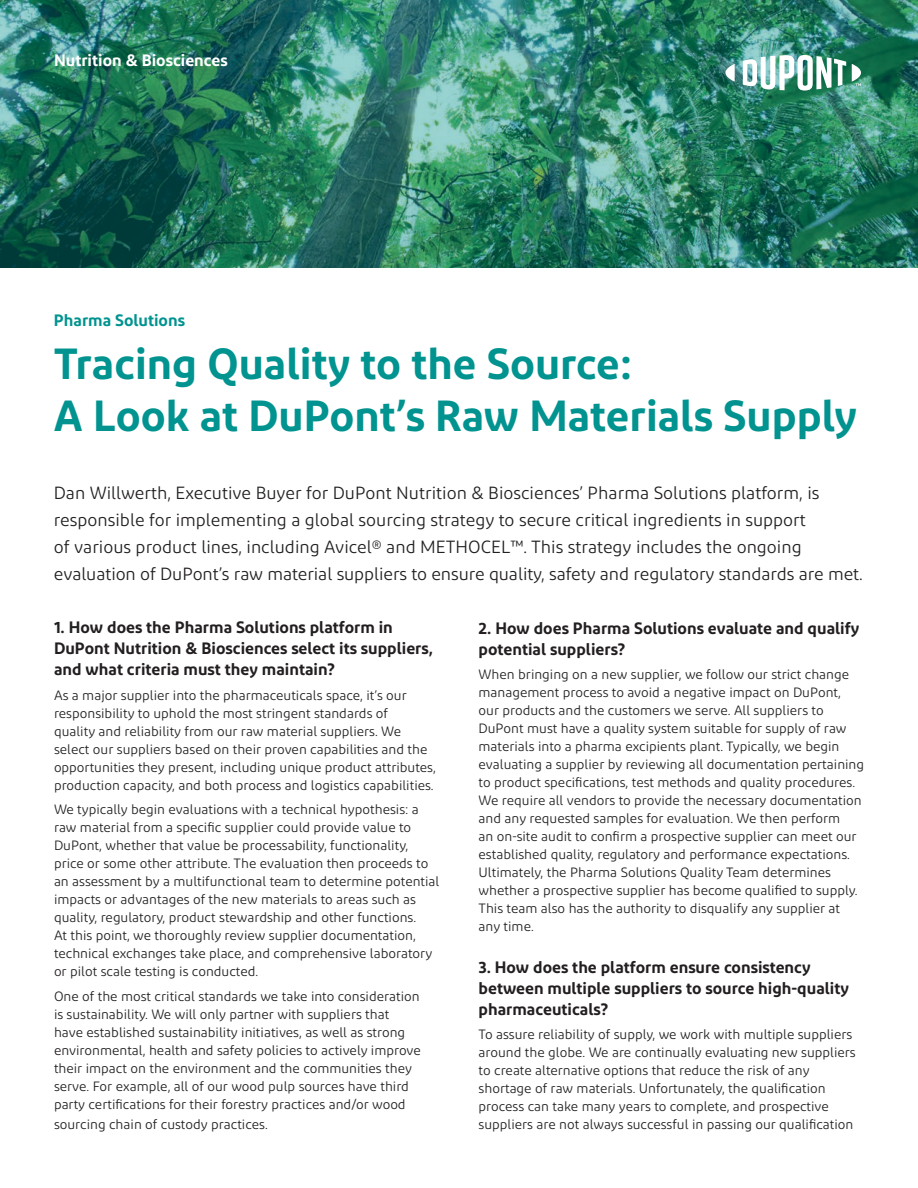
<style>
.page{position:relative;width:918px;height:1188px;background:#fff}
.page>*{position:absolute;margin:0;border:0;box-sizing:border-box;transform-origin:0 0}
.t1{font:600 43.5px/52.5px "Diodrum";color:#00938f}
.t2{font:17.7px/27px "Diodrum";color:#231f20}
.t3{font:600 16.5px/21px "Diodrum";color:#231f20}
.t4{font:600 16.5px "Diodrum";color:#fff}
.t5{font:600 16.5px "Diodrum";color:#00938f}
.t6{font:13.5px/18px "Diodrum";color:#231f20}
</style>
<div class="page">
<img style="left:0;top:0;width:918px;height:268px">
<svg style="left:725px;top:64px;width:10px;height:18px"></svg>
<svg style="left:743px;top:55px;width:103px;height:36px"></svg>
<svg style="left:852px;top:64px;width:9px;height:22px"></svg>
<p class="t4" style="left:54px;top:50px;width:175px">Nutrition &amp; Biosciences</p>
<p class="t5" style="left:54px;top:310px;width:133px">Pharma Solutions</p>
<h1 class="t1" style="left:54px;top:336px;width:805px">Tracing Quality to the Source:<br>A Look at DuPont’s Raw Materials Supply</h1>
<p class="t2" style="left:54px;top:479px;width:810px">Dan Willwerth, Executive Buyer for DuPont Nutrition &amp; Biosciences’ Pharma Solutions platform, is responsible for implementing a global sourcing strategy to secure critical ingredients in support<br>of various product lines, including Avicel® and METHOCEL™. This strategy includes the ongoing evaluation of DuPont’s raw material suppliers to ensure quality, safety and regulatory standards are met.</p>
<p class="t3" style="left:54px;top:616px;width:381px">1. How does the Pharma Solutions platform in<br>DuPont Nutrition &amp; Biosciences select its suppliers, and what criteria must they maintain?</p>
<p class="t6" style="left:54px;top:686px;width:383px">As a major supplier into the pharmaceuticals space, it’s our responsibility to uphold the most stringent standards of<br>quality and reliability from our raw material suppliers. We select our suppliers based on their proven capabilities and the opportunities they present, including unique product attributes, production capacity, and both process and logistics capabilities.</p>
<p class="t6" style="left:54px;top:801px;width:387px">We typically begin evaluations with a technical hypothesis: a raw material from a specific supplier could provide value to DuPont, whether that value be processability, functionality, price or some other attribute. The evaluation then proceeds to an assessment by a multifunctional team to determine potential impacts or advantages of the new materials to areas such as quality, regulatory, product stewardship and other functions.<br>At this point, we thoroughly review supplier documentation, technical exchanges take place, and comprehensive laboratory or pilot scale testing is conducted.</p>
<p class="t6" style="left:54px;top:987px;width:368px">One of the most critical standards we take into consideration is sustainability. We will only partner with suppliers that have established sustainability initiatives, as well as strong environmental, health and safety policies to actively improve their impact on the environment and the communities they serve. For example, all of our wood pulp sources have third party certifications for their forestry practices and/or wood</p>
<p class="t6" style="left:54px;top:1115px;width:215px">sourcing chain of custody practices.</p>
<p class="t3" style="left:479px;top:617px;width:382px">2. How does Pharma Solutions evaluate and qualify potential suppliers?</p>
<p class="t6" style="left:479px;top:665px;width:387px">When bringing on a new supplier, we follow our strict change management process to avoid a negative impact on DuPont, our products and the customers we serve. All suppliers to DuPont must have a quality system suitable for supply of raw materials into a pharma excipients plant. Typically, we begin evaluating a supplier by reviewing all documentation pertaining to product specifications, test methods and quality procedures.<br>We require all vendors to provide the necessary documentation and any requested samples for evaluation. We then perform<br>an on-site audit to confirm a prospective supplier can meet our established quality, regulatory and performance expectations.<br>Ultimately, the Pharma Solutions Quality Team determines whether a prospective supplier has become qualified to supply.<br>This team also has the authority to disqualify any supplier at any time.</p>
<p class="t3" style="left:479px;top:956px;width:372px">3. How does the platform ensure consistency between multiple suppliers to source high-quality pharmaceuticals?</p>
<p class="t6" style="left:479px;top:1025px;width:379px">To assure reliability of supply, we work with multiple suppliers around the globe. We are continually evaluating new suppliers to create alternative options that reduce the risk of any shortage of raw materials. Unfortunately, the qualification process can take many years to complete, and prospective suppliers are not always successful in passing our qualification</p>
</div>
